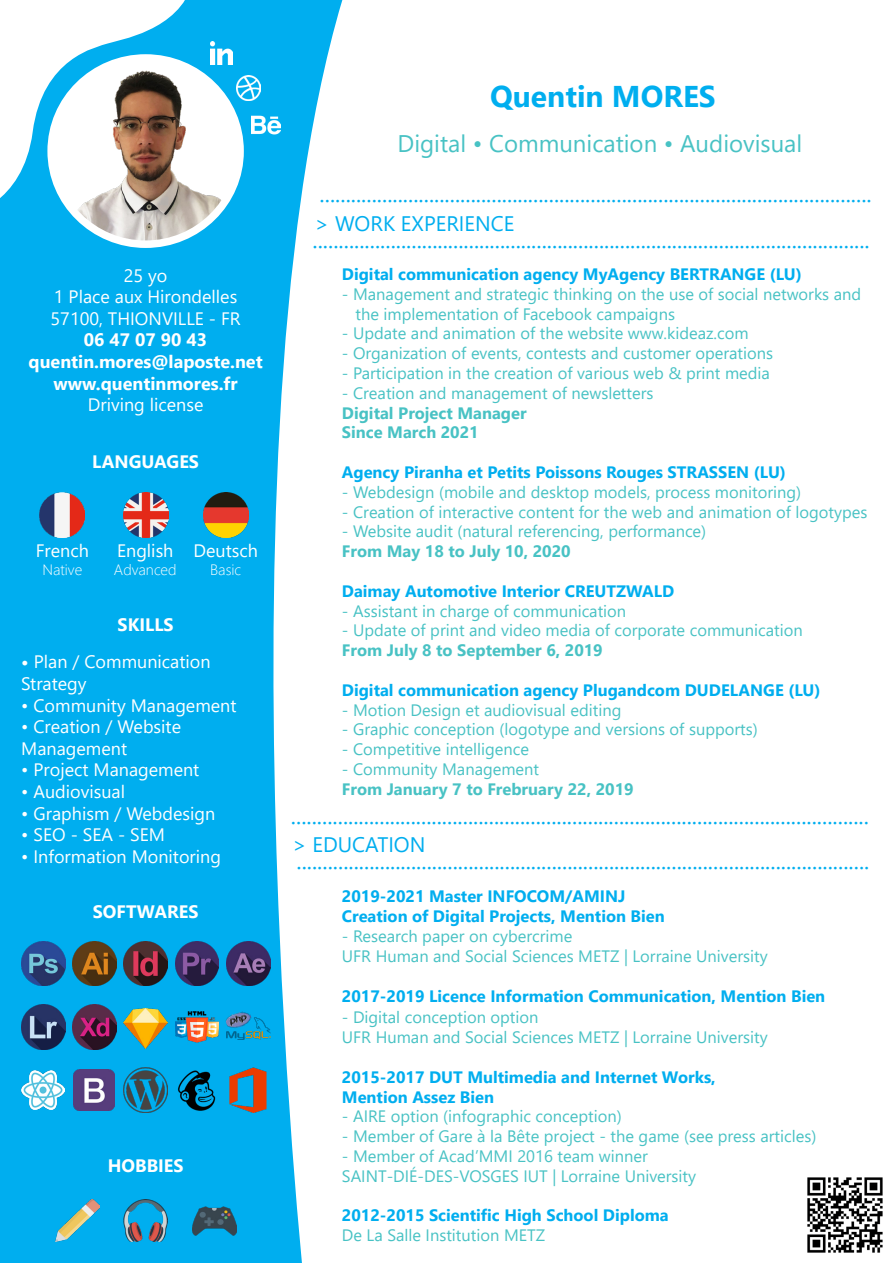
<style>
.page{position:relative;width:893px;height:1263px;background:#fff}
.page>*{position:absolute;margin:0;border:0;box-sizing:border-box;transform-origin:0 0}
.t1{font:700 30px "Segoe UI";color:#00aeef}
.t2{font:24px "Segoe UI";color:#00aeef}
.t3{font:24px "Segoe UI";color:#48c2c4}
.t4{font:21px "Segoe UI";color:#00aeef}
.t5{font:18px "Segoe UI";color:#fff}
.t6{font:700 18px "Segoe UI";color:#fff}
.t7{font:16.5px/19.8px "Segoe UI";color:#48c2c4}
.t8{font:700 16.5px "Segoe UI";color:#00aeef}
.t9{font:700 16.5px "Segoe UI";color:#48c2c4}
.t10{font:300 15px "Segoe UI";color:#fff}
.s1{font-weight:700}
</style>
<div class="page">
<svg style="left:0;top:0;width:343px;height:1263px;fill:#00aeef"></svg>
<img style="left:51px;top:58px;width:189px;height:186px">
<div style="left:47px;top:54px;width:197px;height:194px;border:8px solid #fff;border-radius:50%"></div>
<div style="left:21px;top:455px;width:249px;height:124px;background:#00aeef"></div>
<svg style="left:0;top:0;width:205px;height:216px"></svg>
<div style="left:21px;top:1158px;width:249px;height:84px;background:#00aeef"></div>
<img style="left:124px;top:1199px;width:44px;height:43px">
<img style="left:192px;top:1206px;width:44px;height:30px">
<img style="left:55px;top:1199px;width:44px;height:43px">
<img style="left:807px;top:1177px;width:76px;height:76px">
<img style="left:210px;top:42px;width:22px;height:22px">
<img style="left:236px;top:75px;width:25px;height:25px">
<img style="left:251px;top:111px;width:29px;height:28px">
<img style="left:21px;top:941px;width:44px;height:45px">
<img style="left:72px;top:941px;width:44px;height:45px">
<img style="left:124px;top:941px;width:44px;height:45px">
<img style="left:175px;top:941px;width:44px;height:45px">
<img style="left:226px;top:941px;width:44px;height:45px">
<img style="left:175px;top:1011px;width:44px;height:36px">
<img style="left:124px;top:1068px;width:44px;height:44px">
<img style="left:229px;top:1068px;width:38px;height:44px">
<img style="left:74px;top:1070px;width:41px;height:40px">
<img style="left:21px;top:1005px;width:44px;height:45px">
<img style="left:72px;top:1005px;width:44px;height:45px">
<img style="left:123px;top:1008px;width:44px;height:40px">
<img style="left:226px;top:1017px;width:44px;height:23px">
<img style="left:224px;top:1010px;width:29px;height:20px">
<img style="left:175px;top:1068px;width:44px;height:44px">
<img style="left:22px;top:1071px;width:43px;height:38px">
<img style="left:40px;top:493px;width:45px;height:45px">
<img style="left:123px;top:493px;width:45px;height:44px">
<img style="left:203px;top:493px;width:45px;height:44px">
<p class="t5" style="left:124px;top:258px;width:45px">25 yo</p>
<p class="t5" style="left:54px;top:280px;width:185px">1 Place aux Hirondelles</p>
<p class="t5" style="left:51px;top:301px;width:192px">57100, THIONVILLE - FR</p>
<p class="t6" style="left:84px;top:323px;width:125px">06 47 07 90 43</p>
<p class="t6" style="left:29px;top:345px;width:236px">quentin.mores@laposte.net</p>
<p class="t6" style="left:54px;top:366px;width:186px">www.quentinmores.fr</p>
<p class="t5" style="left:88px;top:388px;width:117px">Driving license</p>
<p class="t6" style="left:92px;top:444px;width:108px">LANGUAGES</p>
<p class="t5" style="left:36px;top:533px;width:55px">French</p>
<p class="t10" style="left:42px;top:555px;width:41px">Native</p>
<p class="t5" style="left:117px;top:533px;width:58px">English</p>
<p class="t10" style="left:114px;top:555px;width:64px">Advanced</p>
<p class="t5" style="left:193px;top:533px;width:66px">Deutsch</p>
<p class="t10" style="left:210px;top:555px;width:33px">Basic</p>
<p class="t6" style="left:118px;top:607px;width:57px">SKILLS</p>
<p class="t5" style="left:21px;top:645px;width:191px"><span class="s1">•</span> Plan / Communication</p>
<p class="t5" style="left:21px;top:666px;width:67px">Strategy</p>
<p class="t5" style="left:21px;top:688px;width:217px">• Community Management</p>
<p class="t5" style="left:21px;top:710px;width:161px">• Creation / Website</p>
<p class="t5" style="left:21px;top:731px;width:107px">Management</p>
<p class="t5" style="left:21px;top:753px;width:180px">• Project Management</p>
<p class="t5" style="left:21px;top:774px;width:105px">• Audiovisual</p>
<p class="t5" style="left:21px;top:796px;width:196px">• Graphism / Webdesign</p>
<p class="t5" style="left:21px;top:818px;width:145px">• SEO - SEA - SEM</p>
<p class="t5" style="left:21px;top:839px;width:201px">• Information Monitoring</p>
<p class="t6" style="left:93px;top:895px;width:107px">SOFTWARES</p>
<p class="t6" style="left:108px;top:1148px;width:77px">HOBBIES</p>
<p class="t1" style="left:490px;top:68px;width:227px">Quentin MORES</p>
<p class="t3" style="left:397px;top:121px;width:406px">Digital • Communication • Audiovisual</p>
<p class="t2" style="left:320px;top:171px;width:554px">..........................................................................................................</p>
<p class="t4" style="left:315px;top:204px;width:201px">&gt; WORK EXPERIENCE</p>
<p class="t2" style="left:313px;top:217px;width:559px">...........................................................................................................</p>
<p class="t8" style="left:342px;top:258px;width:461px">Digital communication agency MyAgency BERTRANGE (LU)</p>
<p class="t7" style="left:355px;top:282px;width:507px;text-indent:-14px">- Management and strategic thinking on the use of social networks and the implementation of Facebook campaigns</p>
<p class="t7" style="left:342px;top:322px;width:408px">- Update and animation of the website www.kideaz.com</p>
<p class="t7" style="left:342px;top:342px;width:433px">- Organization of events, contests and customer operations</p>
<p class="t7" style="left:342px;top:362px;width:430px">- Participation in the creation of various web &amp; print media</p>
<p class="t7" style="left:342px;top:381px;width:313px">- Creation and management of newsletters</p>
<p class="t9" style="left:342px;top:397px;width:186px">Digital Project Manager</p>
<p class="t9" style="left:342px;top:417px;width:138px">Since March 2021</p>
<p class="t8" style="left:342px;top:456px;width:446px">Agency Piranha et Petits Poissons Rouges STRASSEN (LU)</p>
<p class="t7" style="left:342px;top:480px;width:461px">- Webdesign (mobile and desktop models, process monitoring)</p>
<p class="t7" style="left:342px;top:500px;width:527px">- Creation of interactive content for the web and animation of logotypes</p>
<p class="t7" style="left:342px;top:520px;width:366px">- Website audit (natural referencing, performance)</p>
<p class="t9" style="left:342px;top:536px;width:230px">From May 18 to July 10, 2020</p>
<p class="t8" style="left:342px;top:575px;width:334px">Daimay Automotive Interior CREUTZWALD</p>
<p class="t7" style="left:342px;top:599px;width:286px">- Assistant in charge of communication</p>
<p class="t7" style="left:342px;top:619px;width:462px">- Update of print and video media of corporate communication</p>
<p class="t9" style="left:342px;top:635px;width:262px">From July 8 to September 6, 2019</p>
<p class="t8" style="left:342px;top:674px;width:480px">Digital communication agency Plugandcom DUDELANGE (LU)</p>
<p class="t7" style="left:342px;top:698px;width:281px">- Motion Design et audiovisual editing</p>
<p class="t7" style="left:342px;top:718px;width:417px">- Graphic conception (logotype and versions of supports)</p>
<p class="t7" style="left:342px;top:738px;width:189px">- Competitive intelligence</p>
<p class="t7" style="left:342px;top:758px;width:199px">- Community Management</p>
<p class="t9" style="left:342px;top:773px;width:293px">From January 7 to Frebruary 22, 2019</p>
<p class="t2" style="left:291px;top:792px;width:580px">...............................................................................................................</p>
<p class="t4" style="left:292px;top:825px;width:135px">&gt; EDUCATION</p>
<p class="t2" style="left:296px;top:838px;width:574px">..............................................................................................................</p>
<p class="t8" style="left:342px;top:881px;width:285px">2019-2021 Master INFOCOM/AMINJ</p>
<p class="t8" style="left:342px;top:901px;width:324px">Creation of Digital Projects, Mention Bien</p>
<p class="t7" style="left:342px;top:925px;width:232px">- Research paper on cybercrime</p>
<p class="t7" style="left:342px;top:945px;width:427px">UFR Human and Social Sciences METZ | Lorraine University</p>
<p class="t8" style="left:342px;top:980px;width:485px">2017-2019 Licence Information Communication, Mention Bien</p>
<p class="t7" style="left:342px;top:1006px;width:198px">- Digital conception option</p>
<p class="t7" style="left:342px;top:1026px;width:427px">UFR Human and Social Sciences METZ | Lorraine University</p>
<p class="t8" style="left:342px;top:1061px;width:375px">2015-2017 DUT Multimedia and Internet Works,</p>
<p class="t8" style="left:342px;top:1081px;width:154px">Mention Assez Bien</p>
<p class="t7" style="left:342px;top:1105px;width:281px">- AIRE option (infographic conception)</p>
<p class="t7" style="left:342px;top:1125px;width:476px">- Member of Gare à la Bête project - the game (see press articles)</p>
<p class="t7" style="left:342px;top:1145px;width:307px">- Member of Acad’MMI 2016 team winner</p>
<p class="t7" style="left:342px;top:1164px;width:356px">SAINT-DIÉ-DES-VOSGES IUT | Lorraine University</p>
<p class="t8" style="left:342px;top:1200px;width:328px">2012-2015 Scientific High School Diploma</p>
<p class="t7" style="left:342px;top:1224px;width:205px">De La Salle Institution METZ</p>
</div>
